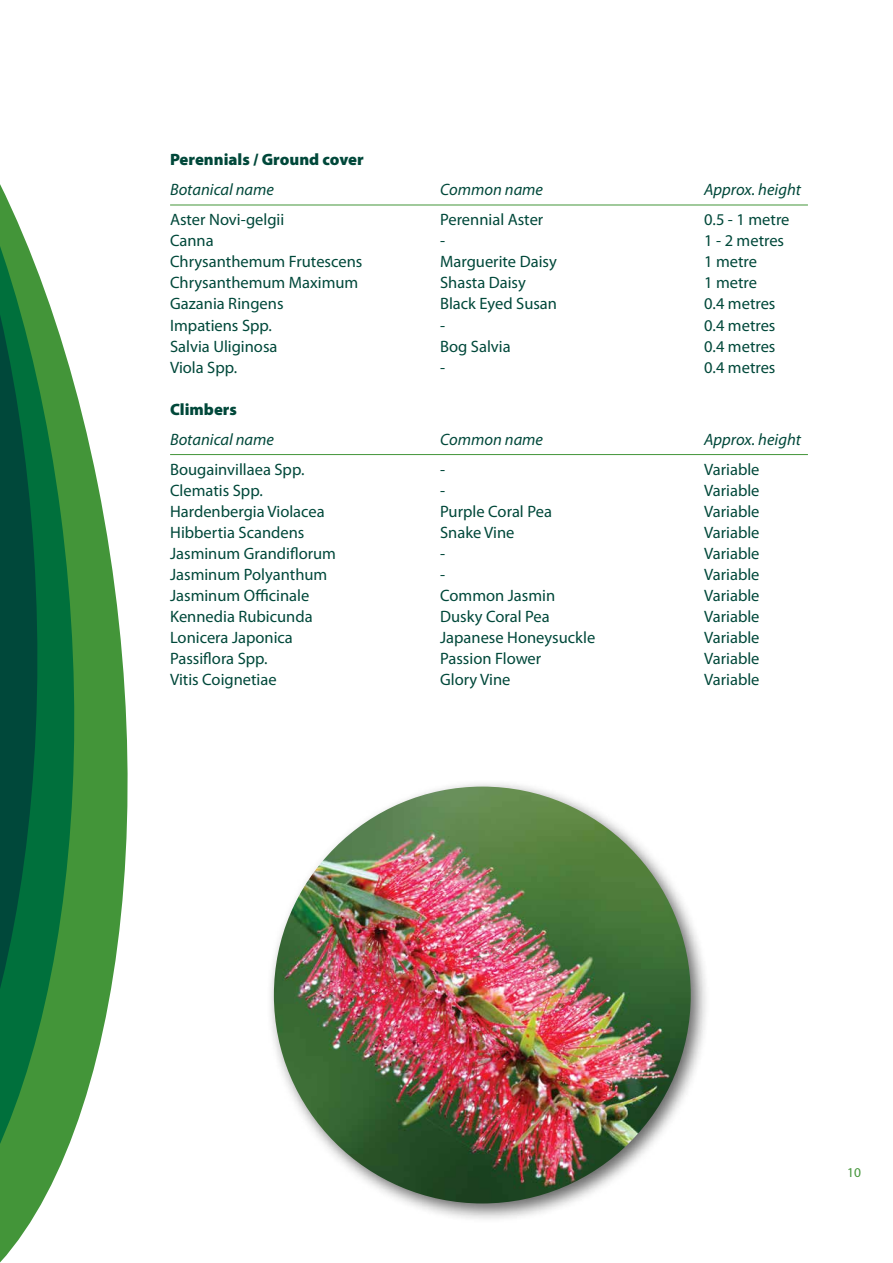
<style>
.page{position:relative;width:893px;height:1263px;background:#fff}
.page>*{position:absolute;margin:0;border:0;box-sizing:border-box;transform-origin:0 0}
.t1{font:16.5px "Myriad Pro";color:#00483a}
.t2{font:italic 16.5px "Myriad Pro";color:#00483a}
.t3{font:900 16.5px "Myriad Pro";color:#00483a}
.t4{font:13.5px "Myriad Pro";color:#439539}
</style>
<div class="page">
<svg style="left:84px;top:422px;width:44px;height:680px;fill:#439539"></svg>
<svg style="left:0;top:184px;width:84px;height:1079px"></svg>
<div style="left:266px;top:778px;width:445px;height:446px;background:#000;opacity:.6"></div>
<img style="left:274px;top:786px;width:417px;height:417px;border-radius:208px">
<hr style="left:170px;top:205px;width:638px;height:1px;background:#439539">
<hr style="left:170px;top:454px;width:638px;height:1px;background:#439539">
<p class="t3" style="left:170px;top:149px;width:195px">Perennials / Ground cover</p>
<p class="t2" style="left:170px;top:180px;width:105px">Botanical name</p>
<p class="t2" style="left:440px;top:180px;width:104px">Common name</p>
<p class="t2" style="left:704px;top:180px;width:98px">Approx. height</p>
<p class="t1" style="left:170px;top:210px;width:116px">Aster Novi-gelgii</p>
<p class="t1" style="left:440px;top:210px;width:105px">Perennial Aster</p>
<p class="t1" style="left:704px;top:210px;width:87px">0.5 - 1 metre</p>
<p class="t1" style="left:170px;top:231px;width:45px">Canna</p>
<p class="t1" style="left:440px;top:231px;width:7px">-</p>
<p class="t1" style="left:704px;top:231px;width:82px">1 - 2 metres</p>
<p class="t1" style="left:170px;top:252px;width:194px">Chrysanthemum Frutescens</p>
<p class="t1" style="left:440px;top:252px;width:118px">Marguerite Daisy</p>
<p class="t1" style="left:704px;top:252px;width:54px">1 metre</p>
<p class="t1" style="left:170px;top:273px;width:190px">Chrysanthemum Maximum</p>
<p class="t1" style="left:440px;top:273px;width:87px">Shasta Daisy</p>
<p class="t1" style="left:704px;top:273px;width:54px">1 metre</p>
<p class="t1" style="left:170px;top:294px;width:115px">Gazania Ringens</p>
<p class="t1" style="left:440px;top:294px;width:118px">Black Eyed Susan</p>
<p class="t1" style="left:704px;top:294px;width:73px">0.4 metres</p>
<p class="t1" style="left:170px;top:315px;width:103px">Impatiens Spp.</p>
<p class="t1" style="left:440px;top:315px;width:7px">-</p>
<p class="t1" style="left:704px;top:315px;width:73px">0.4 metres</p>
<p class="t1" style="left:170px;top:336px;width:109px">Salvia Uliginosa</p>
<p class="t1" style="left:440px;top:336px;width:72px">Bog Salvia</p>
<p class="t1" style="left:704px;top:336px;width:73px">0.4 metres</p>
<p class="t1" style="left:170px;top:357px;width:69px">Viola Spp.</p>
<p class="t1" style="left:440px;top:357px;width:7px">-</p>
<p class="t1" style="left:704px;top:357px;width:73px">0.4 metres</p>
<p class="t3" style="left:170px;top:398px;width:68px">Climbers</p>
<p class="t2" style="left:170px;top:429px;width:105px">Botanical name</p>
<p class="t2" style="left:440px;top:429px;width:104px">Common name</p>
<p class="t2" style="left:704px;top:429px;width:98px">Approx. height</p>
<p class="t1" style="left:170px;top:459px;width:136px">Bougainvillaea Spp.</p>
<p class="t1" style="left:440px;top:459px;width:7px">-</p>
<p class="t1" style="left:704px;top:459px;width:57px">Variable</p>
<p class="t1" style="left:170px;top:480px;width:94px">Clematis Spp.</p>
<p class="t1" style="left:440px;top:480px;width:7px">-</p>
<p class="t1" style="left:704px;top:480px;width:57px">Variable</p>
<p class="t1" style="left:170px;top:501px;width:156px">Hardenbergia Violacea</p>
<p class="t1" style="left:440px;top:501px;width:113px">Purple Coral Pea</p>
<p class="t1" style="left:704px;top:501px;width:57px">Variable</p>
<p class="t1" style="left:170px;top:522px;width:136px">Hibbertia Scandens</p>
<p class="t1" style="left:440px;top:522px;width:76px">Snake Vine</p>
<p class="t1" style="left:704px;top:522px;width:57px">Variable</p>
<p class="t1" style="left:170px;top:543px;width:167px">Jasminum Grandiflorum</p>
<p class="t1" style="left:440px;top:543px;width:7px">-</p>
<p class="t1" style="left:704px;top:543px;width:57px">Variable</p>
<p class="t1" style="left:170px;top:564px;width:159px">Jasminum Polyanthum</p>
<p class="t1" style="left:440px;top:564px;width:7px">-</p>
<p class="t1" style="left:704px;top:564px;width:57px">Variable</p>
<p class="t1" style="left:170px;top:585px;width:141px">Jasminum Officinale</p>
<p class="t1" style="left:440px;top:585px;width:117px">Common Jasmin</p>
<p class="t1" style="left:704px;top:585px;width:57px">Variable</p>
<p class="t1" style="left:170px;top:606px;width:144px">Kennedia Rubicunda</p>
<p class="t1" style="left:440px;top:606px;width:111px">Dusky Coral Pea</p>
<p class="t1" style="left:704px;top:606px;width:57px">Variable</p>
<p class="t1" style="left:170px;top:627px;width:124px">Lonicera Japonica</p>
<p class="t1" style="left:440px;top:627px;width:157px">Japanese Honeysuckle</p>
<p class="t1" style="left:704px;top:627px;width:57px">Variable</p>
<p class="t1" style="left:170px;top:648px;width:99px">Passiflora Spp.</p>
<p class="t1" style="left:440px;top:648px;width:103px">Passion Flower</p>
<p class="t1" style="left:704px;top:648px;width:57px">Variable</p>
<p class="t1" style="left:170px;top:669px;width:108px">Vitis Coignetiae</p>
<p class="t1" style="left:440px;top:669px;width:72px">Glory Vine</p>
<p class="t1" style="left:704px;top:669px;width:57px">Variable</p>
<p class="t4" style="left:847px;top:1164px;width:15px">10</p>
</div>
